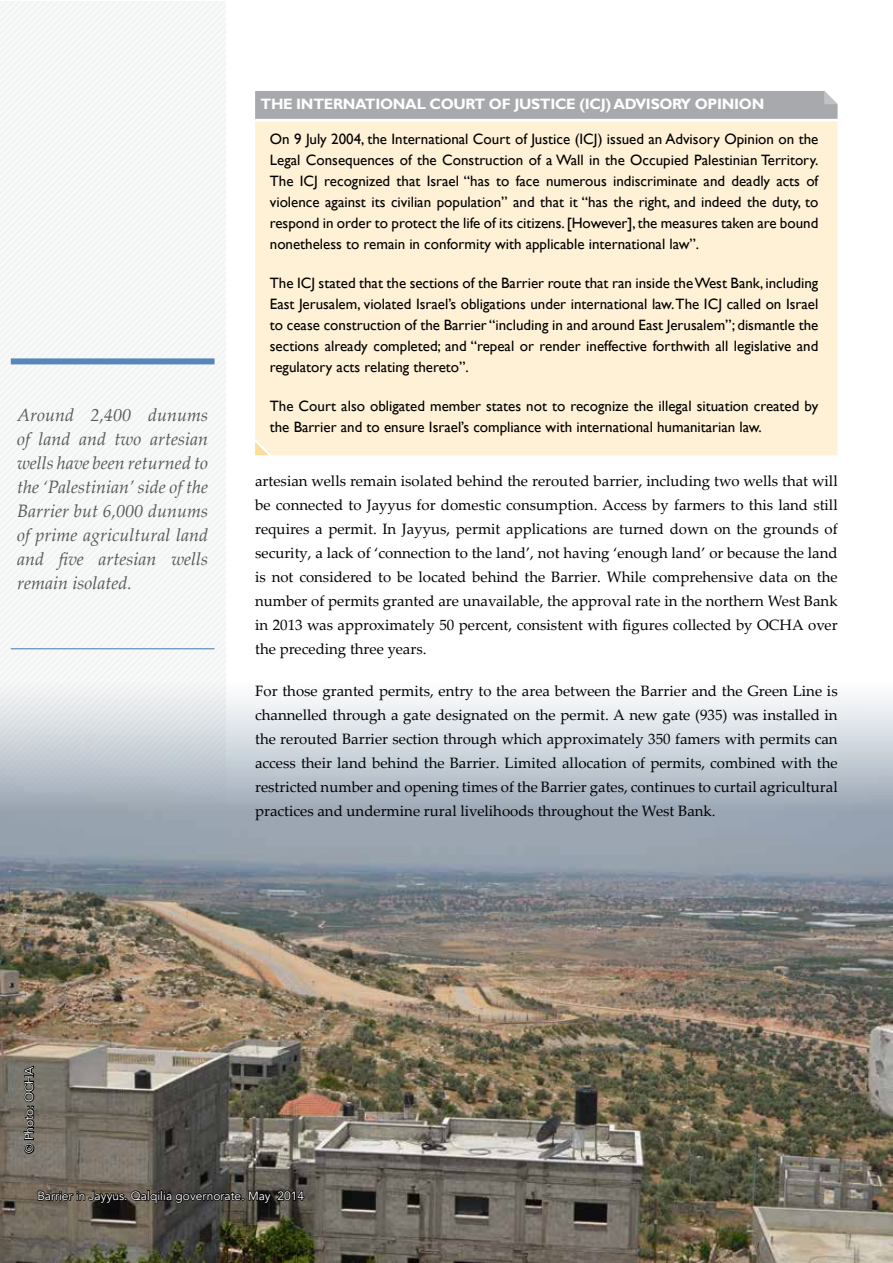
<style>
.page{position:relative;width:893px;height:1263px;background:#fff}
.page>*{position:absolute;margin:0;border:0;box-sizing:border-box;transform-origin:0 0}
.t1{font:italic 18px/24px "Palatino Linotype";color:#58595b;text-align:justify}
.t2{font:15px/24px "Palatino Linotype";color:#000;text-align:justify}
.t3{font:15px/21px "Gill Sans";color:#000;text-align:justify}
.t4{font:700 15px "Gill Sans";letter-spacing:-.02em;color:#fff}
.t5{font:12px "Avenir";color:#fff}
</style>
<div class="page">
<svg style="left:0;top:1px;width:223px;height:681px"></svg>
<div style="left:255px;top:121px;width:582px;height:334px;background:#fff1d6"></div>
<svg style="left:255px;top:442px;width:14px;height:13px"></svg>
<div style="left:255px;top:91px;width:583px;height:28px;background:#a7a9ac"></div>
<img style="left:0;top:682px;width:892px;height:581px">
<div style="left:11px;top:358px;width:204px;height:6px;background:#5886b9"></div>
<hr style="left:11px;top:648px;width:204px;height:1px;background:#5886b9">
<svg style="left:37px;top:1185px;width:268px;height:22px;background:#3e3a33"></svg>
<svg style="left:23px;top:1064px;width:12px;height:91px"></svg>
<p class="t1" style="left:17px;top:405px;width:193px">Around 2,400 dunums of land and two artesian wells have been returned to the ‘Palestinian’ side of the Barrier but 6,000 dunums of prime agricultural land and five artesian wells remain isolated.</p>
<p class="t4" style="left:260px;top:95px;width:505px">THE INTERNATIONAL COURT OF JUSTICE (ICJ) ADVISORY OPINION</p>
<p class="t3" style="left:270px;top:129px;width:550px">On 9 July 2004, the International Court of Justice (ICJ) issued an Advisory Opinion on the Legal Consequences of the Construction of a Wall in the Occupied Palestinian Territory.<br>The ICJ recognized that Israel “has to face numerous indiscriminate and deadly acts of violence against its civilian population” and that it “has the right, and indeed the duty, to respond in order to protect the life of its citizens. [However], the measures taken are bound nonetheless to remain in conformity with applicable international law”.</p>
<p class="t3" style="left:270px;top:273px;width:550px">The ICJ stated that the sections of the Barrier route that ran inside the West Bank, including East Jerusalem, violated Israel’s obligations under international law. The ICJ called on Israel to cease construction of the Barrier “including in and around East Jerusalem”; dismantle the sections already completed; and “repeal or render ineffective forthwith all legislative and regulatory acts relating thereto”.</p>
<p class="t3" style="left:270px;top:396px;width:550px">The Court also obligated member states not to recognize the illegal situation created by the Barrier and to ensure Israel’s compliance with international humanitarian law.</p>
<p class="t2" style="left:255px;top:471px;width:584px">artesian wells remain isolated behind the rerouted barrier, including two wells that will be connected to Jayyus for domestic consumption. Access by farmers to this land still requires a permit. In Jayyus, permit applications are turned down on the grounds of security, a lack of ‘connection to the land’, not having ‘enough land’ or because the land is not considered to be located behind the Barrier. While comprehensive data on the number of permits granted are unavailable, the approval rate in the northern West Bank in 2013 was approximately 50 percent, consistent with figures collected by OCHA over the preceding three years.</p>
<p class="t2" style="left:255px;top:681px;width:584px">For those granted permits, entry to the area between the Barrier and the Green Line is channelled through a gate designated on the permit. A new gate (935) was installed in the rerouted Barrier section through which approximately 350 famers with permits can access their land behind the Barrier. Limited allocation of permits, combined with the restricted number and opening times of the Barrier gates, continues to curtail agricultural practices and undermine rural livelihoods throughout the West Bank.</p>
<p class="t5" style="left:21px;top:1153px;width:88px;rotate:-90deg">© Photo: OCHA</p>
<p class="t5" style="left:37px;top:1188px;width:268px">Barrier in Jayyus. Qalqilia governorate. May 2014</p>
</div>
